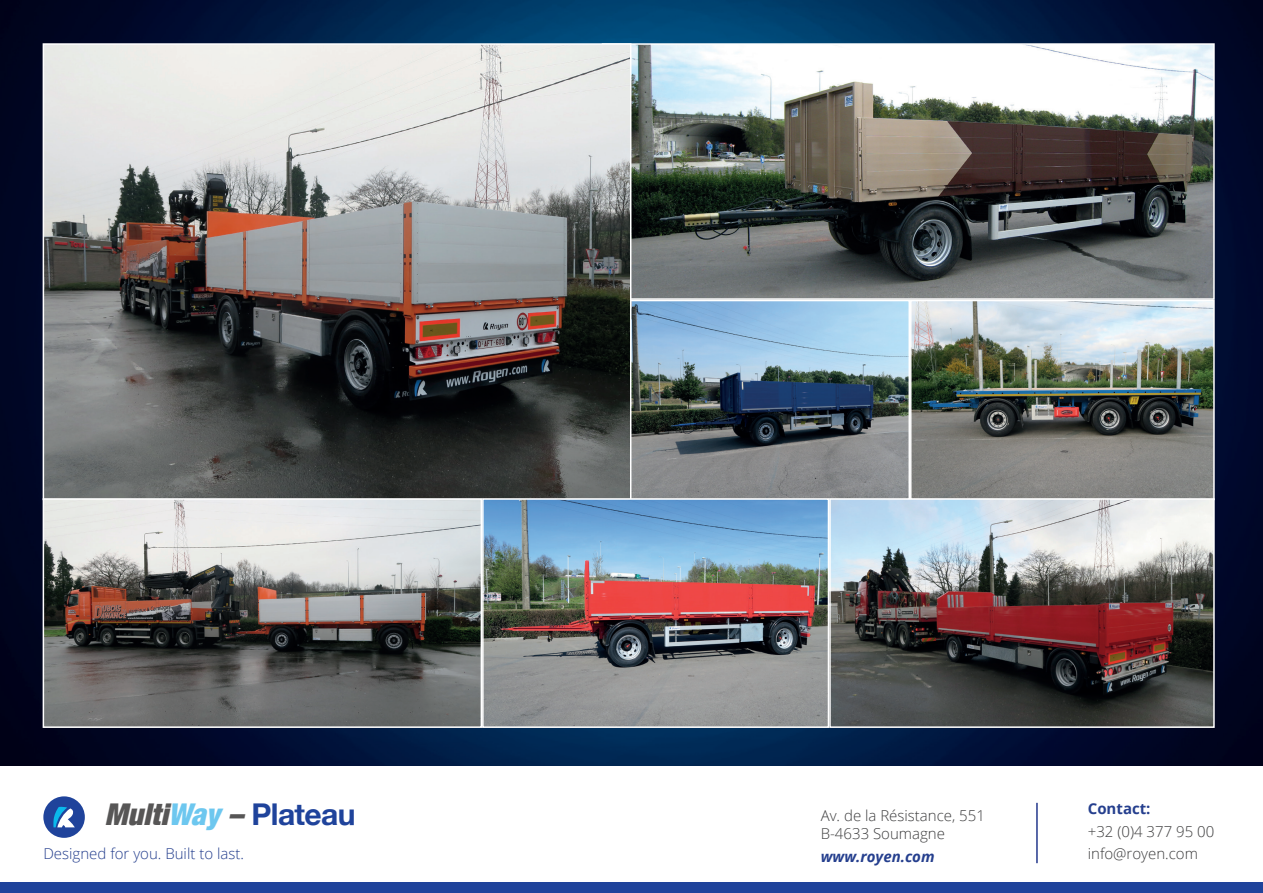
<style>
.page{position:relative;width:1263px;height:893px;background:#fff}
.page>*{position:absolute;margin:0;border:0;box-sizing:border-box;transform-origin:0 0}
.t1{font:700 30px "Helvetica Neue";letter-spacing:-.02em;color:#1f439b}
.t2{font:300 15px/22.2px "Open Sans";color:#3e3e3f}
.t3{font:300 15px "Open Sans";color:#253f8e}
.t4{font:italic 700 15px "Open Sans";color:#253f8e}
.s1{font-weight:900;font-style:italic;font-stretch:condensed;color:#575656}
.s2{font-weight:900;font-style:italic;font-stretch:condensed;color:#6dc7ef}
.s3{font-weight:700;color:#253f8e}
</style>
<div class="page">
<img style="left:0;top:0;width:1263px;height:766px">
<div style="left:0;top:882px;width:1263px;height:11px;background:#1f439b"></div>
<img style="left:631px;top:46px;width:581px;height:251px">
<div style="left:602px;top:43px;width:613px;height:257px;border:2px solid #fff"></div>
<img style="left:913px;top:303px;width:299px;height:194px">
<div style="left:910px;top:300px;width:305px;height:200px;border:2px solid #fff"></div>
<img style="left:631px;top:303px;width:276px;height:194px">
<div style="left:602px;top:300px;width:308px;height:200px;border:2px solid #fff"></div>
<img style="left:46px;top:46px;width:582px;height:451px">
<img style="left:46px;top:501px;width:433px;height:224px">
<div style="left:43px;top:498px;width:439px;height:230px;border:2px solid #fff"></div>
<img style="left:485px;top:501px;width:341px;height:224px">
<div style="left:482px;top:498px;width:347px;height:230px;border:2px solid #fff"></div>
<img style="left:832px;top:501px;width:380px;height:224px">
<div style="left:829px;top:498px;width:386px;height:230px;border:2px solid #fff"></div>
<hr style="left:1036px;top:803px;width:2px;height:60px;background:#23388c">
<div style="left:43px;top:796px;width:42px;height:42px;background:#1f439b;border-radius:50%"></div>
<svg style="left:53px;top:807px;width:22px;height:20px"></svg>
<p class="t1" style="left:105px;top:790px;width:252px"><span class="s1">Multi</span><span class="s2">Way</span><span class="s1">–</span>Plateau</p>
<p class="t3" style="left:43px;top:843px;width:202px">Designed for you. Built to last.</p>
<p class="t2" style="left:821px;top:806px;width:166px;line-height:18px">Av. de la Résistance, 551<br>B-4633 Soumagne</p>
<p class="t4" style="left:821px;top:845px;width:115px">www.royen.com</p>
<p class="t2" style="left:1088px;top:797px;width:128px"><span class="s3">Contact:<br></span>+32 (0)4 377 95 00 info@royen.com</p>
</div>
